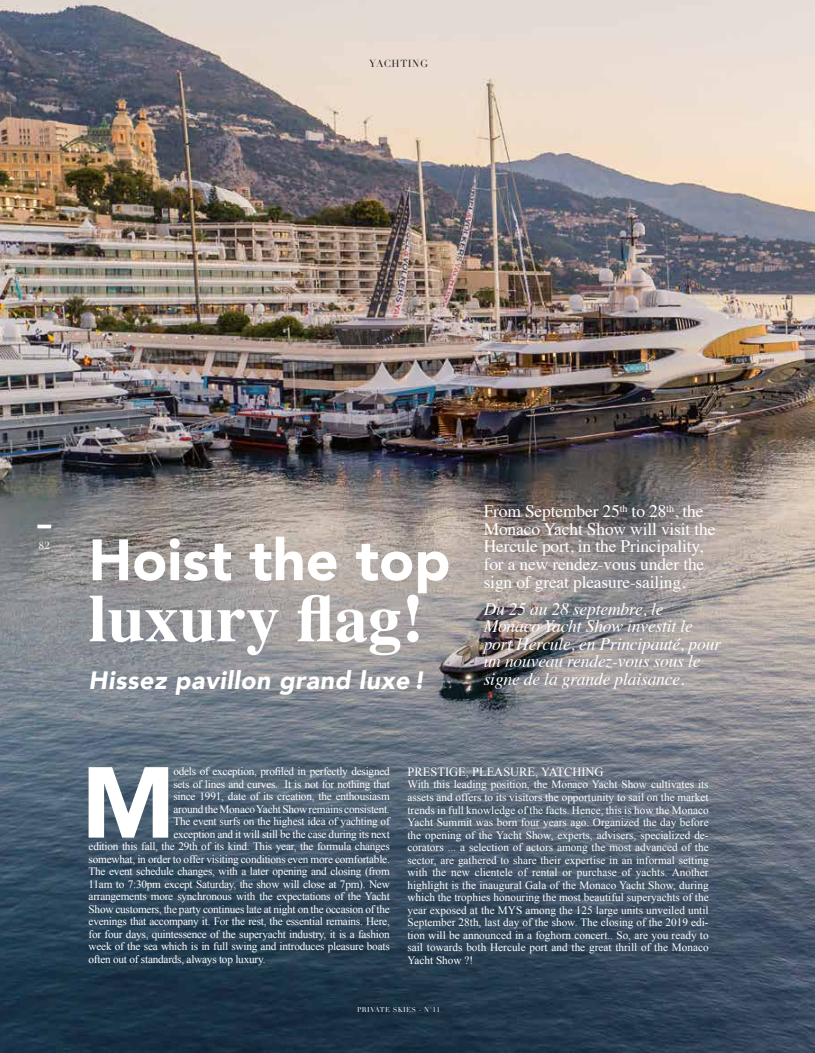
<style>
.page{position:relative;width:815px;height:1053px;background:#fff}
.page>*{position:absolute;margin:0;border:0;box-sizing:border-box;transform-origin:0 0}
.t1{font:900 99.5px "Avenir";color:#fff}
.t2{font:700 67.5px "Times";color:#fff}
.t3{font:900 57.5px "Avenir";color:#fff}
.t4{font:italic 900 25px "Avenir";letter-spacing:.02em;color:#fff}
.t5{font:17.5px/17.5px "Times";letter-spacing:-.01em;color:#fff}
.t6{font:italic 17.5px/17.5px "Times";letter-spacing:-.01em;color:#fff}
.t7{font:12.5px "Times New Roman";color:#fff}
.t8{font:11.25px/12.5px "Times New Roman";letter-spacing:-.02em;color:#fff;text-align:justify}
.t9{font:10px "Didot";letter-spacing:.06em;color:#1d1d1b}
.t10{font:10px "Didot";color:#fff}
.t11{font:6.88px "Didot";letter-spacing:.06em;color:#fff}
</style>
<div class="page">
<img style="left:0;top:0;width:815px;height:1052px">
<svg style="left:37px;top:524px;width:14px;height:4px"></svg>
<p class="t9" style="left:369px;top:57px;width:60px">YACHTING</p>
<p class="t10" style="left:39px;top:539px;width:12px">82</p>
<h3 class="t3" style="left:89px;top:511px;width:363px">Hoist the top</h3>
<h2 class="t2" style="left:89px;top:553px;width:337px">luxury flag!</h2>
<h3 class="t4" style="left:89px;top:659px;width:338px">Hissez pavillon grand luxe !</h3>
<h3 class="t5" style="left:484px;top:501px;width:233px">From September 25<sup>th</sup> to 28<sup>th</sup>, the<br>Monaco Yacht Show will visit the<br>Hercule port, in the Principality, for a new rendez-vous under the sign of great pleasure-sailing.</h3>
<h3 class="t6" style="left:484px;top:599px;width:239px">Du 25 au 28 septembre, le<br>Monaco Yacht Show investit le port Hercule, en Principauté, pour un nouveau rendez-vous sous le signe de la grande plaisance.</h3>
<h1 class="t1" style="left:81px;top:717px;width:95px">M</h1>
<p class="t8" style="left:173px;top:764px;width:218px">odels of exception, profiled in perfectly designed</p>
<p class="t8" style="left:173px;top:777px;width:218px">sets of lines and curves. It is not for nothing that</p>
<p class="t8" style="left:173px;top:789px;width:218px">since 1991, date of its creation, the enthousiasm</p>
<p class="t8" style="left:173px;top:802px;width:218px">around the Monaco Yacht Show remains consistent.</p>
<p class="t8" style="left:173px;top:814px;width:218px">The event surfs on the highest idea of yachting of</p>
<p class="t8" style="left:173px;top:827px;width:218px">exception and it will still be the case during its next</p>
<p class="t8" style="left:89px;top:839px;width:303px">edition this fall, the 29th of its kind. This year, the formula changes</p>
<p class="t8" style="left:89px;top:852px;width:303px">somewhat, in order to offer visiting conditions even more comfortable.</p>
<p class="t8" style="left:89px;top:864px;width:303px">The event schedule changes, with a later opening and closing (from</p>
<p class="t8" style="left:89px;top:877px;width:303px">11am to 7:30pm except Saturday, the show will close at 7pm). New</p>
<p class="t8" style="left:89px;top:889px;width:303px">arrangements more synchronous with the expectations of the Yacht</p>
<p class="t8" style="left:89px;top:902px;width:303px">Show customers, the party continues late at night on the occasion of the</p>
<p class="t8" style="left:89px;top:914px;width:303px">evenings that accompany it. For the rest, the essential remains. Here,</p>
<p class="t8" style="left:89px;top:927px;width:303px">for four days, quintessence of the superyacht industry, it is a fashion</p>
<p class="t8" style="left:89px;top:939px;width:303px">week of the sea which is in full swing and introduces pleasure boats</p>
<p class="t8" style="left:89px;top:952px;width:178px">often out of standards, always top luxury.</p>
<p class="t7" style="left:407px;top:763px;width:198px">PRESTIGE, PLEASURE, YATCHING</p>
<p class="t8" style="left:407px;top:778px;width:303px">With this leading position, the Monaco Yacht Show cultivates its assets and offers to its visitors the opportunity to sail on the market trends in full knowledge of the facts. Hence, this is how the Monaco Yacht Summit was born four years ago. Organized the day before the opening of the Yacht Show, experts, advisers, specialized de&shy;corators ... a selection of actors among the most advanced of the sector, are gathered to share their expertise in an informal setting with the new clientele of rental or purchase of yachts. Another highlight is the inaugural Gala of the Monaco Yacht Show, during which the trophies honouring the most beautiful superyachts of the year exposed at the MYS among the 125 large units unveiled until September 28th, last day of the show. The closing of the 2019 edi&shy;tion will be announced in a foghorn concert.. So, are you ready to sail towards both Hercule port and the great thrill of the Monaco Yacht Show ?!</p>
<p class="t11" style="left:357px;top:1005px;width:85px">PRIVATE SKIES - N°11</p>
</div>
